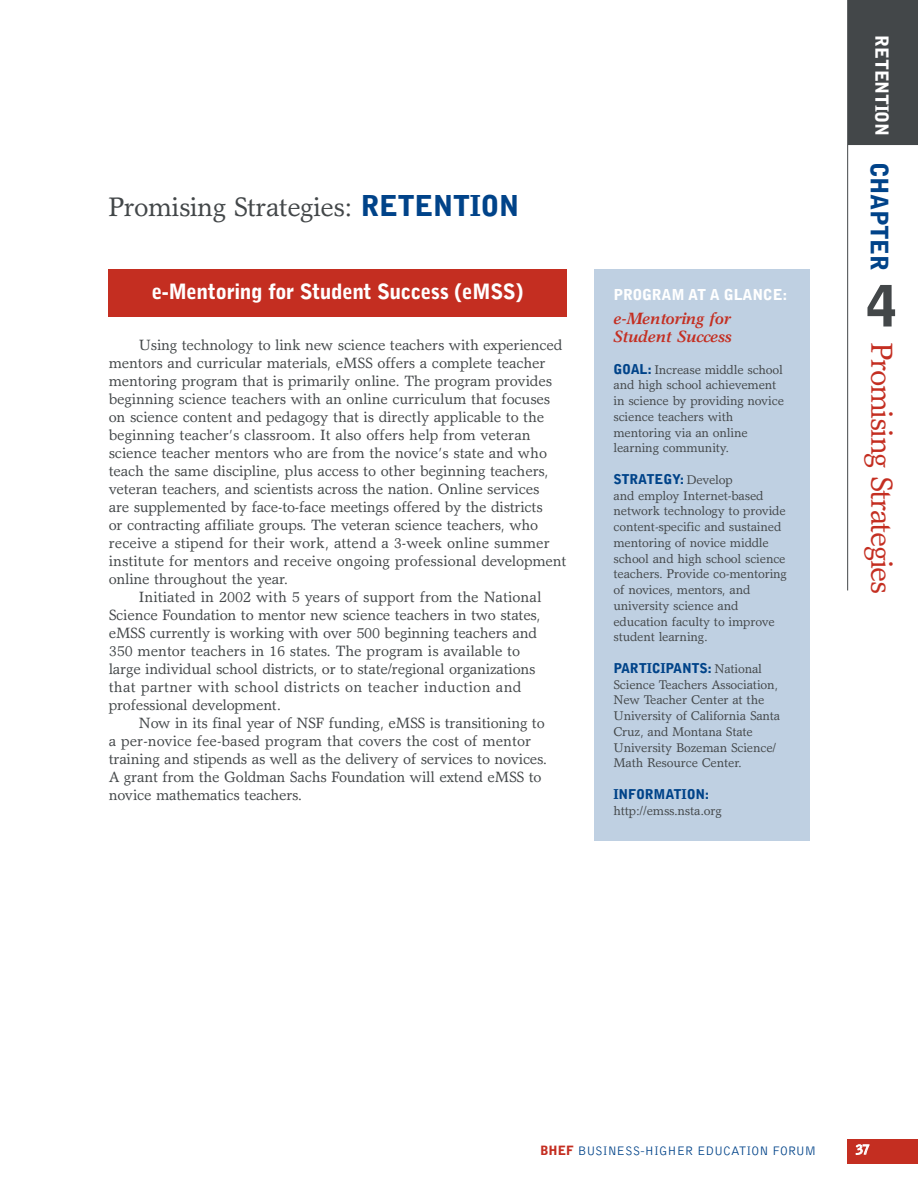
<style>
.page{position:relative;width:918px;height:1188px;background:#fff}
.page>*{position:absolute;margin:0;border:0;box-sizing:border-box;transform-origin:0 0}
.t1{font:900 56.55px "Bell Gothic";color:#434749}
.t2{font:30.45px "Garth Graphic";letter-spacing:-.05em;color:#c42e21}
.t3{font:27px "Garth Graphic";letter-spacing:-.02em;color:#434749}
.t4{font:900 24px "Bell Gothic";letter-spacing:-.02em;color:#004389}
.t5{font:900 21px "Bell Gothic";letter-spacing:-.02em;color:#fff}
.t6{font:900 18px "Bell Gothic";letter-spacing:-.015em;color:#fff}
.t7{font:italic 700 16.5px/18px "Garth Graphic";letter-spacing:-.015em;color:#c42e21}
.t8{font:15px "Garth Graphic";letter-spacing:-.01em;color:#434749}
.t9{font:15px "Garth Graphic";letter-spacing:.015em;color:#434749}
.t10{font:900 15px "Bell Gothic";letter-spacing:-.015em;color:#fff}
.t11{font:900 13.5px "Bell Gothic";letter-spacing:-.015em;color:#004389}
.t12{font:12.75px/15.8px "Garth Graphic";letter-spacing:-.015em;color:#434749}
.t13{font:300 12.75px "Bell Gothic";color:#004389}
.t14{font:700 12.75px "Bell Gothic";color:#fff}
.s1{font-family:"Bell Gothic";font-weight:900;font-size:28.65px;color:#004389}
.s2{font-family:"Bell Gothic";font-weight:900;font-size:13.5px;color:#004389}
.s3{font-family:"Garth Graphic";font-weight:400;font-size:12.75px;color:#434749}
.s4{font-weight:900;color:#c42e21}
</style>
<div class="page">
<div style="left:847px;top:1139px;width:71px;height:25px;background:#c42e21"></div>
<hr style="left:847px;top:0;width:1px;height:590px;background:#434749">
<div style="left:848px;top:0;width:70px;height:145px;background:#434749"></div>
<div style="left:594px;top:269px;width:216px;height:572px;background:#bfd0e2"></div>
<div style="left:108px;top:269px;width:459px;height:48px;background:#c42e21"></div>
<h3 class="t3" style="left:108px;top:197px;width:413px">Promising Strategies: <span class="s1">RETENTION</span></h3>
<h3 class="t5" style="left:152px;top:284px;width:373px">e-Mentoring for Student Success (eMSS)</h3>
<p class="t8" style="left:139px;top:339px;width:425px">Using technology to link new science teachers with experienced</p>
<p class="t8" style="left:109px;top:357px;width:438px">mentors and curricular materials, eMSS offers a complete teacher</p>
<p class="t8" style="left:109px;top:375px;width:445px">mentoring program that is primarily online. The program provides</p>
<p class="t8" style="left:109px;top:393px;width:443px">beginning science teachers with an online curriculum that focuses</p>
<p class="t8" style="left:109px;top:411px;width:437px">on science content and pedagogy that is directly applicable to the</p>
<p class="t8" style="left:109px;top:429px;width:423px">beginning teacher’s classroom. It also offers help from veteran</p>
<p class="t8" style="left:109px;top:447px;width:440px">science teacher mentors who are from the novice’s state and who</p>
<p class="t8" style="left:109px;top:465px;width:442px">teach the same discipline, plus access to other beginning teachers,</p>
<p class="t8" style="left:109px;top:483px;width:432px">veteran teachers, and scientists across the nation. Online services</p>
<p class="t8" style="left:109px;top:501px;width:436px">are supplemented by face-to-face meetings offered by the districts</p>
<p class="t8" style="left:109px;top:519px;width:431px">or contracting affiliate groups. The veteran science teachers, who</p>
<p class="t8" style="left:109px;top:537px;width:443px">receive a stipend for their work, attend a 3-week online summer</p>
<p class="t8" style="left:109px;top:555px;width:459px">institute for mentors and receive ongoing professional development</p>
<p class="t8" style="left:109px;top:573px;width:181px">online throughout the year.</p>
<p class="t8" style="left:139px;top:591px;width:404px">Initiated in 2002 with 5 years of support from the National</p>
<p class="t8" style="left:109px;top:609px;width:433px">Science Foundation to mentor new science teachers in two states,</p>
<p class="t8" style="left:109px;top:627px;width:430px">eMSS currently is working with over 500 beginning teachers and</p>
<p class="t8" style="left:109px;top:645px;width:413px">350 mentor teachers in 16 states. The program is available to</p>
<p class="t8" style="left:109px;top:663px;width:428px">large individual school districts, or to state/regional organizations</p>
<p class="t9" style="left:109px;top:681px;width:414px">that partner with school districts on teacher induction and</p>
<p class="t8" style="left:109px;top:699px;width:174px">professional development.</p>
<p class="t8" style="left:139px;top:717px;width:407px">Now in its final year of NSF funding, eMSS is transitioning to</p>
<p class="t8" style="left:109px;top:735px;width:424px">a per-novice fee-based program that covers the cost of mentor</p>
<p class="t8" style="left:109px;top:753px;width:440px">training and stipends as well as the delivery of services to novices.</p>
<p class="t8" style="left:109px;top:771px;width:434px">A grant from the Goldman Sachs Foundation will extend eMSS to</p>
<p class="t8" style="left:109px;top:789px;width:195px">novice mathematics teachers.</p>
<p class="t10" style="left:614px;top:289px;width:175px">PROGRAM AT A GLANCE:</p>
<p class="t7" style="left:614px;top:311px;width:120px">e-Mentoring for<br>Student Success</p>
<p class="t12" style="left:614px;top:363px;width:172px"><span class="s2">GOAL:</span> Increase middle school and high school achievement in science by providing novice science teachers with mentoring via an online learning community.</p>
<p class="t11" style="left:614px;top:474px;width:121px">STRATEGY: <span class="s3">Develop</span></p>
<p class="t12" style="left:613px;top:489px;width:175px">and employ Internet-based network technology to provide content-specific and sustained mentoring of novice middle school and high school science teachers. Provide co-mentoring of novices, mentors, and university science and education faculty to improve student learning.</p>
<p class="t11" style="left:614px;top:663px;width:150px">PARTICIPANTS: <span class="s3">National</span></p>
<p class="t12" style="left:614px;top:678px;width:168px">Science Teachers Association,<br>New Teacher Center at the<br>University of California Santa<br>Cruz, and Montana State<br>University Bozeman Science/<br>Math Resource Center.</p>
<p class="t11" style="left:614px;top:789px;width:97px">INFORMATION:</p>
<p class="t12" style="left:614px;top:804px;width:110px">http://emss.nsta.org</p>
<p class="t6" style="left:889px;top:35px;width:102px;rotate:90deg">RETENTION</p>
<h3 class="t4" style="left:888px;top:162px;width:110px;rotate:90deg">CHAPTER</h3>
<h1 class="t1" style="left:866px;top:285px;width:33px">4</h1>
<h2 class="t2" style="left:893px;top:342px;width:254px;rotate:90deg">Promising Strategies</h2>
<p class="t13" style="left:540px;top:1146px;width:278px"><span class="s4">BHEF</span> BUSINESS-HIGHER EDUCATION FORUM</p>
<p class="t14" style="left:856px;top:1145px;width:15px">37</p>
</div>
